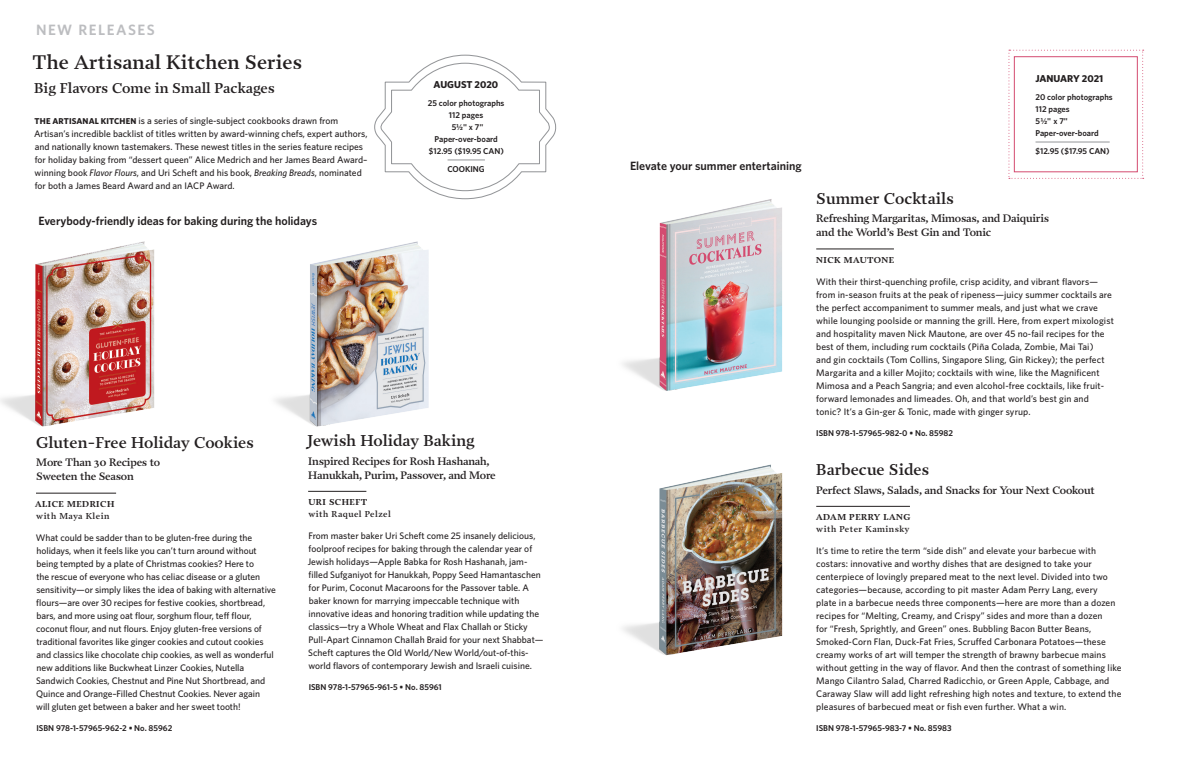
<style>
.page{position:relative;width:1188px;height:783px;background:#fff}
.page>*{position:absolute;margin:0;border:0;box-sizing:border-box;transform-origin:0 0}
.FRNTLST_-_Title{font:600 20px "Prensa";color:#231f20}
.FRNTLST_-_Minibook_t{font:600 16px "Prensa";color:#231f20}
.t1{font:600 15px "Whitney HTF";letter-spacing:.1em;color:#bcbdc0}
.FRNTLST_-_Subtitle{font:600 14.5px "Prensa";color:#231f20}
.FRNTLST_-_Text_first{font:600 12px "Whitney HTF";color:#231f20}
.FRNTLST_-_Minibook_s{font:600 11px/14px "Prensa";letter-spacing:-.02em;color:#231f20}
.FRNTLST_-_Specs___Da{font:700 10px "Whitney HTF";color:#231f20}
.FRNTLST_-_Minibook_S{font:700 10px "Whitney HTF";color:#231f20}
.FRNTLST_-_Minibook_t-2{font:500 9.5px/13px "Whitney HTF";color:#231f20}
.FRNTLST_-_Text_first-2{font:500 9.5px/13px "Whitney HTF";color:#231f20}
.FRNTLST_-_Minibook_a{font:600 8.8px/12px "Prensa";letter-spacing:.05em;color:#231f20}
.FRNTLST_-_Minibook_a-2{font:8.8px "Prensa Bold SC";letter-spacing:.05em;color:#231f20}
.FRNTLST_-_Minibook_I{font:600 8.5px "Whitney HTF";color:#231f20}
.FRNTLST_-_Minibook_s-2{font:600 8.5px "Whitney HTF";color:#231f20}
.FRNTLST_-_Specs{font:600 8.5px "Whitney HTF";color:#231f20}
.FRNTLST_-_Specs_line{font:600 8.5px "Whitney HTF";color:#231f20}
.s1{font-weight:700;font-size:8.5px}
.s2{font-style:italic}
.s3{font-family:"Whitney Numeric"}
.s4{font-family:"Prensa Bold SC";font-weight:400}
</style>
<div class="page">
<hr style="left:816px;top:249px;width:78px;height:1px;background:#231f20">
<hr style="left:816px;top:506px;width:94px;height:1px;background:#231f20">
<img style="left:623px;top:199px;width:159px;height:192px">
<img style="left:623px;top:464px;width:160px;height:192px">
<svg style="left:1008px;top:50px;width:136px;height:129px"></svg>
<svg style="left:374px;top:54px;width:183px;height:146px"></svg>
<hr style="left:36px;top:493px;width:80px;height:1px;background:#231f20">
<hr style="left:308px;top:491px;width:58px;height:1px;background:#231f20">
<hr style="left:448px;top:160px;width:37px;height:1px;background:#939598">
<img style="left:0;top:241px;width:155px;height:186px">
<img style="left:275px;top:241px;width:154px;height:186px">
<h3 class="t1" style="left:36px;top:21px;width:120px">NEW RELEASES</h3>
<p class="FRNTLST_-_Title" style="left:32px;top:50px;width:272px">The Artisanal Kitchen Series</p>
<p class="FRNTLST_-_Subtitle" style="left:34px;top:79px;width:242px">Big Flavors Come in Small Packages</p>
<p class="FRNTLST_-_Text_first-2" style="left:34px;top:113px;width:335px"><span class="s1">THE ARTISANAL KITCHEN</span> is a series of single-subject cookbooks drawn from Artisan’s incredible backlist of titles written by award-winning chefs, expert authors, and nationally known tastemakers. These newest titles in the series feature recipes for holiday baking from “dessert queen” Alice Medrich and her James Beard Award– winning book <span class="s2">Flavor Flours</span>, and Uri Scheft and his book, <span class="s2">Breaking Breads</span>, nominated for both a James Beard Award and an IACP Award.</p>
<p class="FRNTLST_-_Text_first" style="left:38px;top:214px;width:280px">Everybody-friendly ideas for baking during the holidays</p>
<p class="FRNTLST_-_Minibook_S" style="left:434px;top:79px;width:66px">AUGUST 2020</p>
<p class="FRNTLST_-_Minibook_s-2" style="left:428px;top:98px;width:78px">25 color photographs</p>
<p class="FRNTLST_-_Minibook_s-2" style="left:449px;top:110px;width:36px">112 pages</p>
<p class="FRNTLST_-_Minibook_s-2" style="left:452px;top:122px;width:33px">5<span class="s3">K</span>" x 7"</p>
<p class="FRNTLST_-_Minibook_s-2" style="left:435px;top:134px;width:65px">Paper-over-board</p>
<p class="FRNTLST_-_Minibook_s-2" style="left:429px;top:146px;width:76px">$12.95 ($19.95 CAN)</p>
<p class="FRNTLST_-_Specs_line" style="left:448px;top:164px;width:39px">COOKING</p>
<p class="FRNTLST_-_Minibook_t" style="left:36px;top:433px;width:220px">Gluten-Free Holiday Cookies</p>
<p class="FRNTLST_-_Minibook_s" style="left:36px;top:456px;width:126px">More Than 30 Recipes to<br>Sweeten the Season</p>
<p class="FRNTLST_-_Minibook_a" style="left:35px;top:498px;width:81px"><span class="s4">ALICE MEDRICH </span>with Maya Klein</p>
<p class="FRNTLST_-_Minibook_t-2" style="left:36px;top:531px;width:242px">What could be sadder than to be gluten-free during the holidays, when it feels like you can’t turn around without being tempted by a plate of Christmas cookies? Here to<br>the rescue of everyone who has celiac disease or a gluten sensitivity—or simply likes the idea of baking with alternative flours—are over 30 recipes for festive cookies, shortbread, bars, and more using oat flour, sorghum flour, teff flour, coconut flour, and nut flours. Enjoy gluten-free versions of traditional favorites like ginger cookies and cutout cookies and classics like chocolate chip cookies, as well as wonderful new additions like Buckwheat Linzer Cookies, Nutella Sandwich Cookies, Chestnut and Pine Nut Shortbread, and Quince and Orange–Filled Chestnut Cookies. Never again will gluten get between a baker and her sweet tooth!</p>
<p class="FRNTLST_-_Minibook_I" style="left:37px;top:723px;width:137px">ISBN 978-1-57965-962-2 • No. 85962</p>
<p class="FRNTLST_-_Minibook_t" style="left:308px;top:431px;width:169px">Jewish Holiday Baking</p>
<p class="FRNTLST_-_Minibook_s" style="left:308px;top:454px;width:189px">Inspired Recipes for Rosh Hashanah,<br>Hanukkah, Purim, Passover, and More</p>
<p class="FRNTLST_-_Minibook_a" style="left:308px;top:496px;width:84px"><span class="s4">URI SCHEFT<br></span>with Raquel Pelzel</p>
<p class="FRNTLST_-_Minibook_t-2" style="left:308px;top:529px;width:237px">From master baker Uri Scheft come 25 insanely delicious, foolproof recipes for baking through the calendar year of Jewish holidays—Apple Babka for Rosh Hashanah, jam&shy;filled Sufganiyot for Hanukkah, Poppy Seed Hamantaschen for Purim, Coconut Macaroons for the Passover table. A baker known for marrying impeccable technique with innovative ideas and honoring tradition while updating the classics—try a Whole Wheat and Flax Challah or Sticky Pull-Apart Cinnamon Challah Braid for your next Shabbat— Scheft captures the Old World/New World/out-of-this&shy;world flavors of contemporary Jewish and Israeli cuisine.</p>
<p class="FRNTLST_-_Minibook_I" style="left:309px;top:682px;width:135px">ISBN 978-1-57965-961-5 • No. 85961</p>
<p class="FRNTLST_-_Text_first" style="left:630px;top:159px;width:173px">Elevate your summer entertaining</p>
<p class="FRNTLST_-_Specs___Da" style="left:1036px;top:73px;width:69px">JANUARY 2021</p>
<p class="FRNTLST_-_Specs" style="left:1036px;top:92px;width:79px">20 color photographs</p>
<p class="FRNTLST_-_Specs" style="left:1036px;top:104px;width:36px">112 pages</p>
<p class="FRNTLST_-_Specs" style="left:1036px;top:116px;width:34px">5<span class="s3">K</span>" x 7"</p>
<p class="FRNTLST_-_Specs" style="left:1036px;top:128px;width:65px">Paper-over-board</p>
<p class="FRNTLST_-_Specs_line" style="left:1036px;top:146px;width:76px">$12.95 ($17.95 CAN)</p>
<p class="FRNTLST_-_Minibook_t" style="left:816px;top:189px;width:139px">Summer Cocktails</p>
<p class="FRNTLST_-_Minibook_s" style="left:816px;top:211px;width:235px">Refreshing Margaritas, Mimosas, and Daiquiris and the World’s Best Gin and Tonic</p>
<p class="FRNTLST_-_Minibook_a-2" style="left:816px;top:254px;width:80px">NICK MAUTONE</p>
<p class="FRNTLST_-_Minibook_t-2" style="left:816px;top:275px;width:299px">With their thirst-quenching profile, crisp acidity, and vibrant flavors— from in-season fruits at the peak of ripeness—juicy summer cocktails are the perfect accompaniment to summer meals, and just what we crave while lounging poolside or manning the grill. Here, from expert mixologist and hospitality maven Nick Mautone, are over 45 no-fail recipes for the best of them, including rum cocktails (Piña Colada, Zombie, Mai Tai)<br>and gin cocktails (Tom Collins, Singapore Sling, Gin Rickey); the perfect Margarita and a killer Mojito; cocktails with wine, like the Magnificent Mimosa and a Peach Sangria; and even alcohol-free cocktails, like fruit&shy;forward lemonades and limeades. Oh, and that world’s best gin and tonic? It’s a Gin-ger &amp; Tonic, made with ginger syrup.</p>
<p class="FRNTLST_-_Minibook_I" style="left:816px;top:428px;width:138px">ISBN 978-1-57965-982-0 • No. 85982</p>
<p class="FRNTLST_-_Minibook_t" style="left:816px;top:460px;width:115px">Barbecue Sides</p>
<p class="FRNTLST_-_Minibook_s" style="left:816px;top:483px;width:280px">Perfect Slaws, Salads, and Snacks for Your Next Cookout</p>
<p class="FRNTLST_-_Minibook_a" style="left:816px;top:511px;width:96px"><span class="s4">ADAM PERRY LANG </span>with Peter Kaminsky</p>
<p class="FRNTLST_-_Minibook_t-2" style="left:816px;top:544px;width:307px">It’s time to retire the term “side dish” and elevate your barbecue with costars: innovative and worthy dishes that are designed to take your centerpiece of lovingly prepared meat to the next level. Divided into two categories—because, according to pit master Adam Perry Lang, every<br>plate in a barbecue needs three components—here are more than a dozen recipes for “Melting, Creamy, and Crispy” sides and more than a dozen<br>for “Fresh, Sprightly, and Green” ones. Bubbling Bacon Butter Beans, Smoked-Corn Flan, Duck-Fat Fries, Scruffed Carbonara Potatoes—these creamy works of art will temper the strength of brawny barbecue mains without getting in the way of flavor. And then the contrast of something like Mango Cilantro Salad, Charred Radicchio, or Green Apple, Cabbage, and Caraway Slaw will add light refreshing high notes and texture, to extend the pleasures of barbecued meat or fish even further. What a win.</p>
<p class="FRNTLST_-_Minibook_I" style="left:816px;top:723px;width:137px">ISBN 978-1-57965-983-7 • No. 85983</p>
</div>
